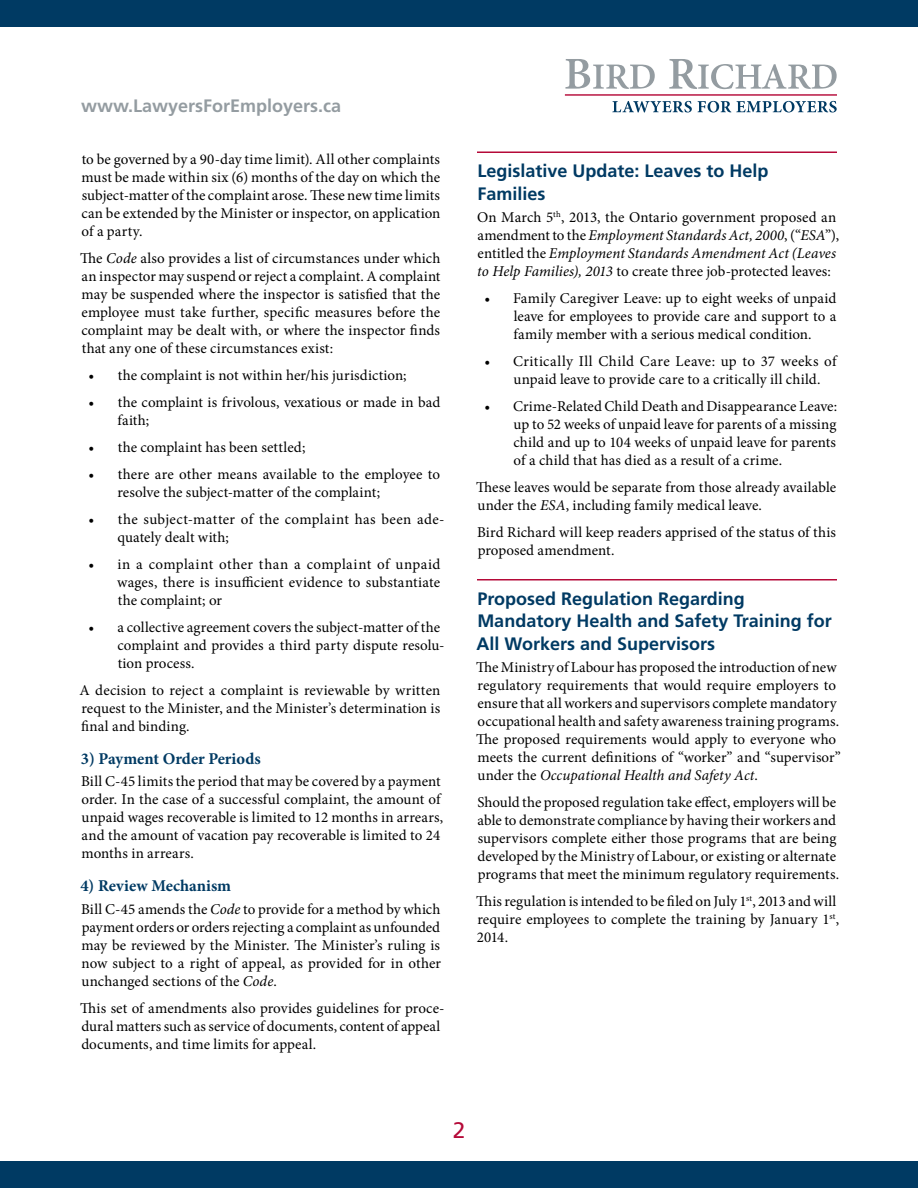
<style>
.page{position:relative;width:918px;height:1188px;background:#fff}
.page>*{position:absolute;margin:0;border:0;box-sizing:border-box;transform-origin:0 0}
.t1{font:22.5px "Frutiger";color:#b50938}
.t2{font:700 18px/22.5px "Frutiger";color:#003a63}
.t3{font:700 18px "Frutiger";color:#949ca1}
.t4{font:700 16.5px "Minion Pro";color:#003a63}
.t5{font:15px/18px "Minion Pro";letter-spacing:.005em;color:#000}
.s1{font-style:italic}
</style>
<div class="page">
<hr style="left:477px;top:152px;width:360px;height:1px;background:#b50938">
<hr style="left:477px;top:579px;width:360px;height:1px;background:#b50938">
<div style="left:0;top:1161px;width:918px;height:27px;background:#003a63"></div>
<svg style="left:565px;top:59px;width:90px;height:30px"></svg>
<svg style="left:669px;top:59px;width:168px;height:30px"></svg>
<svg style="left:612px;top:101px;width:80px;height:11px"></svg>
<svg style="left:698px;top:101px;width:139px;height:11px"></svg>
<hr style="left:565px;top:94px;width:272px;height:2px;background:#b50938">
<div style="left:0;top:0;width:918px;height:27px;background:#003a63"></div>
<p class="t3" style="left:81px;top:95px;width:262px">www.LawyersForEmployers.ca</p>
<p class="t5" style="left:81px;top:150px;width:360px;text-align:justify">to be governed by a 90-day time limit). All other complaints must be made within six (6) months of the day on which the subject-matter of the complaint arose. These new time limits can be extended by the Minister or inspector, on application of a party.</p>
<p class="t5" style="left:80px;top:249px;width:362px;text-align:justify">The <span class="s1">Code</span> also provides a list of circumstances under which an inspector may suspend or reject a complaint. A complaint may be suspended where the inspector is satisfied that the employee must take further, specific measures before the complaint may be dealt with, or where the inspector finds that any one of these circumstances exist:</p>
<p class="t5" style="left:88px;top:366px;width:320px">• the complaint is not within her/his jurisdiction;</p>
<p class="t5" style="left:118px;top:393px;width:324px;text-indent:-29px">• the complaint is frivolous, vexatious or made in bad faith;</p>
<p class="t5" style="left:88px;top:438px;width:219px">• the complaint has been settled;</p>
<p class="t5" style="left:117px;top:465px;width:324px;text-indent:-29px">• there are other means available to the employee to resolve the subject-matter of the complaint;</p>
<p class="t5" style="left:117px;top:510px;width:329px;text-indent:-29px">• the subject-matter of the complaint has been ade&shy;quately dealt with;</p>
<p class="t5" style="left:117px;top:555px;width:325px;text-align:justify;text-indent:-29px">• in a complaint other than a complaint of unpaid wages, there is insufficient evidence to substantiate the complaint; or</p>
<p class="t5" style="left:117px;top:618px;width:329px;text-indent:-29px">• a collective agreement covers the subject-matter of the complaint and provides a third party dispute resolu&shy;tion process.</p>
<p class="t5" style="left:80px;top:681px;width:362px;text-align:justify">A decision to reject a complaint is reviewable by written request to the Minister, and the Minister’s determination is final and binding.</p>
<p class="t4" style="left:81px;top:747px;width:181px">3) Payment Order Periods</p>
<p class="t5" style="left:81px;top:773px;width:364px">Bill C-45 limits the period that may be covered by a payment order. In the case of a successful complaint, the amount of unpaid wages recoverable is limited to 12 months in arrears, and the amount of vacation pay recoverable is limited to 24 months in arrears.</p>
<p class="t4" style="left:80px;top:875px;width:152px">4) Review Mechanism</p>
<p class="t5" style="left:81px;top:900px;width:361px;text-align:justify">Bill C-45 amends the <span class="s1">Code</span> to provide for a method by which payment orders or orders rejecting a complaint as unfounded may be reviewed by the Minister. The Minister’s ruling is now subject to a right of appeal, as provided for in other unchanged sections of the <span class="s1">Code</span>.</p>
<p class="t5" style="left:80px;top:999px;width:366px">This set of amendments also provides guidelines for proce&shy;dural matters such as service of documents, content of appeal documents, and time limits for appeal.</p>
<p class="t2" style="left:477px;top:160px;width:293px">Legislative Update: Leaves to Help<br>Families</p>
<p class="t5" style="left:477px;top:208px;width:364px">On March 5<sup>th</sup>, 2013, the Ontario government proposed an amendment to the <span class="s1">Employment Standards Act, 2000</span>, (“<span class="s1">ESA</span>”), entitled the <span class="s1">Employment Standards Amendment Act (Leaves to Help Families), 2013</span> to create three job-protected leaves:</p>
<p class="t5" style="left:514px;top:289px;width:324px;text-align:justify;text-indent:-29px">• Family Caregiver Leave: up to eight weeks of unpaid leave for employees to provide care and support to a family member with a serious medical condition.</p>
<p class="t5" style="left:514px;top:352px;width:324px;text-indent:-29px">• Critically Ill Child Care Leave: up to 37 weeks of unpaid leave to provide care to a critically ill child.</p>
<p class="t5" style="left:513px;top:397px;width:325px;text-align:justify;text-indent:-29px">• Crime-Related Child Death and Disappearance Leave: up to 52 weeks of unpaid leave for parents of a missing child and up to 104 weeks of unpaid leave for parents of a child that has died as a result of a crime.</p>
<p class="t5" style="left:476px;top:478px;width:361px">These leaves would be separate from those already available under the <span class="s1">ESA</span>, including family medical leave.</p>
<p class="t5" style="left:477px;top:523px;width:360px">Bird Richard will keep readers apprised of the status of this proposed amendment.</p>
<p class="t2" style="left:476px;top:587px;width:357px">Proposed Regulation Regarding<br>Mandatory Health and Safety Training for<br>All Workers and Supervisors</p>
<p class="t5" style="left:476px;top:658px;width:366px">The Ministry of Labour has proposed the introduction of new regulatory requirements that would require employers to ensure that all workers and supervisors complete mandatory occupational health and safety awareness training programs.<br>The proposed requirements would apply to everyone who meets the current definitions of “worker” and “supervisor” under the <span class="s1">Occupational Health and Safety Act</span>.</p>
<p class="t5" style="left:477px;top:793px;width:363px">Should the proposed regulation take effect, employers will be able to demonstrate compliance by having their workers and supervisors complete either those programs that are being developed by the Ministry of Labour, or existing or alternate programs that meet the minimum regulatory requirements.</p>
<p class="t5" style="left:476px;top:892px;width:364px">This regulation is intended to be filed on July 1<sup>st</sup>, 2013 and will require employees to complete the training by January 1<sup>st</sup>,<br>2014.</p>
<h1 class="t1" style="left:453px;top:1117px;width:14px">2</h1>
</div>
